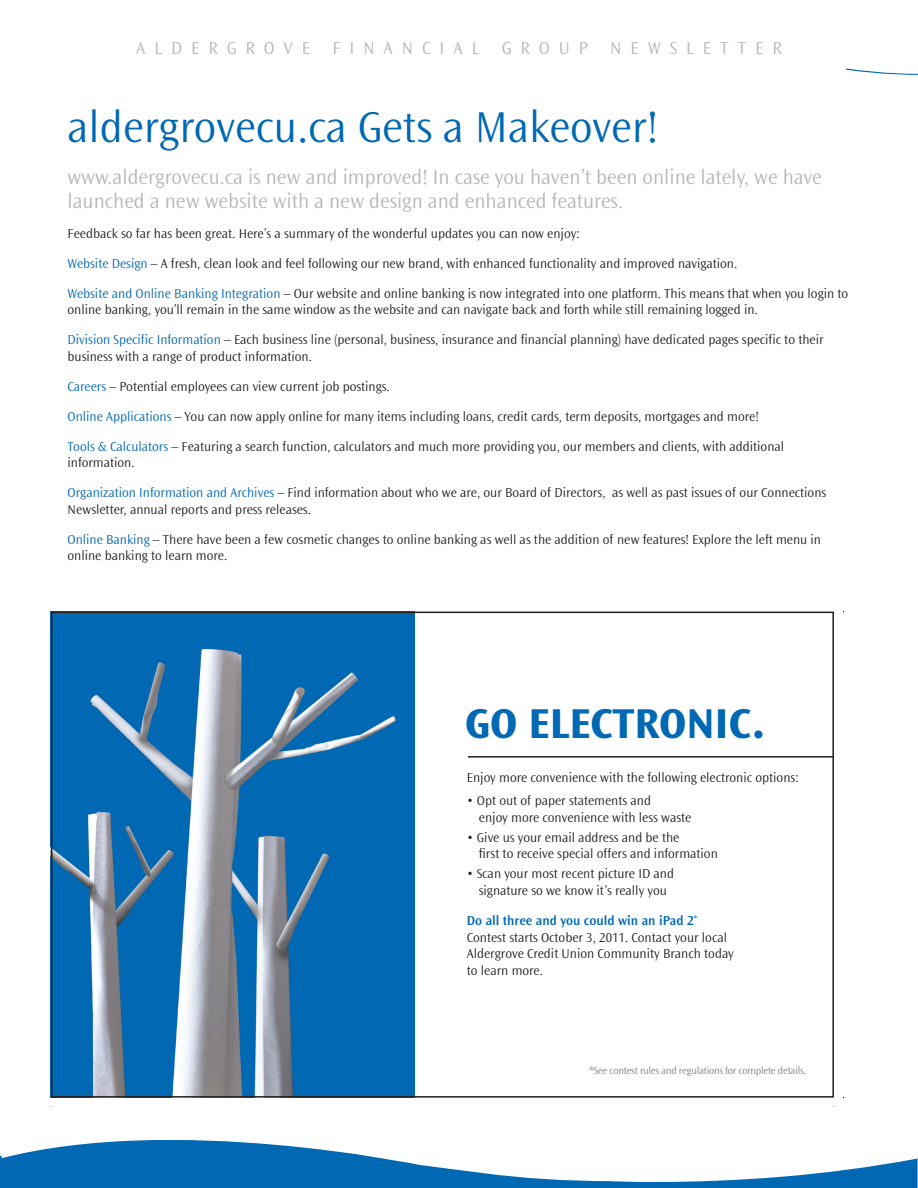
<style>
.page{position:relative;width:918px;height:1188px;background:#fff}
.page>*{position:absolute;margin:0;border:0;box-sizing:border-box;transform-origin:0 0}
.t1{font:300 45px "Alder";color:#0168b3}
.t2{font:700 43.5px "Alder";color:#0168b3}
.t3{font:300 21px/24px "Alder";color:#b6b7bb}
.t4{font:300 18px "Alder";letter-spacing:.5em;color:#b6b7bb}
.t5{font:300 13.5px/16.5px "Alder";color:#231f20}
.t6{font:300 10.5px "Alder";letter-spacing:-.02em;color:#808285}
.s1{color:#0168b3}
.s2{font-weight:600;color:#0168b3}
</style>
<div class="page">
<svg style="left:2px;top:1140px;width:916px;height:48px;fill:#0168b3"></svg>
<svg style="left:846px;top:68px;width:72px;height:7px"></svg>
<svg style="left:0;top:1155px;width:2px;height:33px"></svg>
<img style="left:54px;top:615px;width:360px;height:480px">
<hr style="left:468px;top:756px;width:366px;height:2px;background:#231f20">
<h3 class="t4" style="left:136px;top:38px;width:647px">Aldergrove Financial Group N ewsletter</h3>
<h1 class="t1" style="left:68px;top:102px;width:593px">aldergrovecu.ca Gets a M akeover!</h1>
<h3 class="t3" style="left:68px;top:165px;width:756px">www.aldergrovecu.ca is new and improved! I n case you haven’t been online lately, we have launched a new website with a new design and enhanced features.</h3>
<p class="t5" style="left:68px;top:225px;width:514px">Feedback so far has been great. Here’s a summary of the wonderful updates you can now enjoy:</p>
<p class="t5" style="left:68px;top:255px;width:671px"><span class="s1">Website Design</span> – A fresh, clean look and feel following our new brand, with enhanced functionality and improved navigation.</p>
<p class="t5" style="left:68px;top:285px;width:782px"><span class="s1">Website and Online Banking I ntegration</span> – Our website and online banking is now integrated into one platform. This means that when you login to online banking, you’ll remain in the same window as the website and can navigate back and forth while still remaining logged in.</p>
<p class="t5" style="left:68px;top:332px;width:758px"><span class="s1">Division Specific I nformation</span> – Each business line (personal, business, insurance and financial planning) have dedicated pages specific to their business with a range of product information.</p>
<p class="t5" style="left:68px;top:378px;width:324px"><span class="s1">Careers</span> – Potential employees can view current job postings.</p>
<p class="t5" style="left:68px;top:408px;width:693px"><span class="s1">Online Applications</span> – You can now apply online for many items including loans, credit cards, term deposits, mortgages and more!</p>
<p class="t5" style="left:68px;top:438px;width:718px"><span class="s1">Tools &amp; Calculators</span> – Featuring a search function, calculators and much more providing you, our members and clients, with additional information.</p>
<p class="t5" style="left:68px;top:485px;width:760px"><span class="s1">Organization I nformation and Archives</span> – Find information about who we are, our Board of Directors, as well as past issues of our Connections<br>N ewsletter, annual reports and press releases.</p>
<p class="t5" style="left:68px;top:531px;width:755px"><span class="s1">Online Banking</span> – There have been a few cosmetic changes to online banking as well as the addition of new features! Explore the left menu in online banking to learn more.</p>
<h2 class="t2" style="left:465px;top:700px;width:301px">GO ELECTRONIC.</h2>
<p class="t5" style="left:467px;top:770px;width:334px">Enjoy more convenience with the following electronic options:</p>
<p class="t5" style="left:479px;top:793px;width:214px;text-indent:-12px">• Opt out of paper statements and<br>enjoy more convenience with less waste</p>
<p class="t5" style="left:479px;top:829px;width:240px;text-indent:-12px">• Give us your email address and be the<br>first to receive special offers and information</p>
<p class="t5" style="left:467px;top:866px;width:209px;text-align:center">• Scan your most recent picture ID and signature so we know it’s really you</p>
<p class="t5" style="left:467px;top:912px;width:269px"><span class="s2">Do all three and you could win an iPad 2</span><sup>* </sup>Contest starts October 3, 2011. Contact your local Aldergrove Credit Union Community Branch today to learn more.</p>
<p class="t6" style="left:589px;top:1064px;width:219px">*See contest rules and regulations for complete details.</p>
</div>
